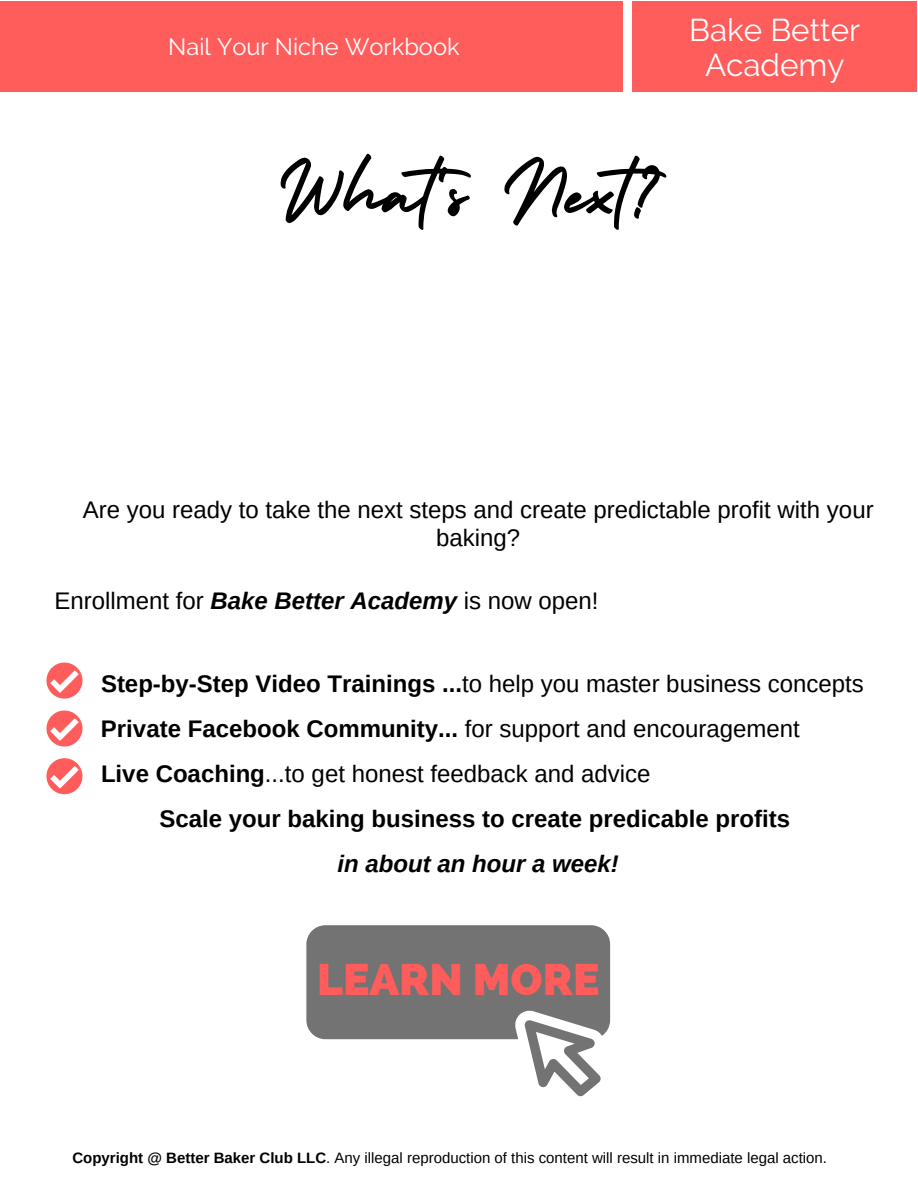
<style>
.page{position:relative;width:918px;height:1188px;background:#fff}
.page>*{position:absolute;margin:0;border:0;box-sizing:border-box;transform-origin:0 0}
.t1{font:90.45px "Holiday";color:#000}
.t2{font:800 44.25px "Raleway";color:#ff5c5c}
.t3{font:31.35px/34.8px "Raleway";color:#fff;text-align:center}
.t4{font:24px/28.2px "Arimo";color:#000;text-align:center}
.t5{font:700 24px "Arimo";color:#000}
.t6{font:italic 700 24px "Arimo";color:#000}
.t7{font:23.7px "Raleway";color:#fff}
.t8{font:15px "Arimo";color:#000}
.s1{font-weight:700;font-style:italic}
.s2{font-weight:700}
.s3{font-weight:400}
</style>
<div class="page">
<div style="left:0;top:1px;width:622px;height:91px;background:#ff5c5c"></div>
<div style="left:632px;top:1px;width:285px;height:91px;background:#ff5c5c"></div>
<svg style="left:46px;top:663px;width:36px;height:36px"></svg>
<svg style="left:46px;top:711px;width:36px;height:36px"></svg>
<svg style="left:46px;top:758px;width:36px;height:36px"></svg>
<svg style="left:306px;top:925px;width:304px;height:171px"></svg>
<p class="t7" style="left:168px;top:33px;width:293px">Nail Your Niche Workbook</p>
<h3 class="t3" style="left:689px;top:12px;width:172px">Bake Better<br>Academy</h3>
<h1 class="t1" style="left:278px;top:122px;width:412px">What's Next?</h1>
<p class="t4" style="left:83px;top:495px;width:792px">Are you ready to take the next steps and create predictable profit with your baking?</p>
<p class="t4" style="left:54px;top:586px;width:546px">Enrollment for <span class="s1">Bake Better Academy</span> is now open!</p>
<p class="t4" style="left:101px;top:670px;width:764px"><span class="s2">Step-by-Step Video Trainings ...</span>to help you master business concepts</p>
<p class="t5" style="left:101px;top:715px;width:700px">Private Facebook Community... <span class="s3">for support and encouragement</span></p>
<p class="t4" style="left:101px;top:760px;width:551px"><span class="s2">Live Coaching</span>...to get honest feedback and advice</p>
<p class="t5" style="left:160px;top:805px;width:632px">Scale your baking business to create predicable profits</p>
<p class="t6" style="left:338px;top:850px;width:283px">in about an hour a week!</p>
<h2 class="t2" style="left:317px;top:954px;width:284px">LEARN MORE</h2>
<p class="t8" style="left:72px;top:1149px;width:756px"><span class="s2">Copyright @ Better Baker Club LLC</span>. Any illegal reproduction of this content will result in immediate legal action.</p>
</div>
